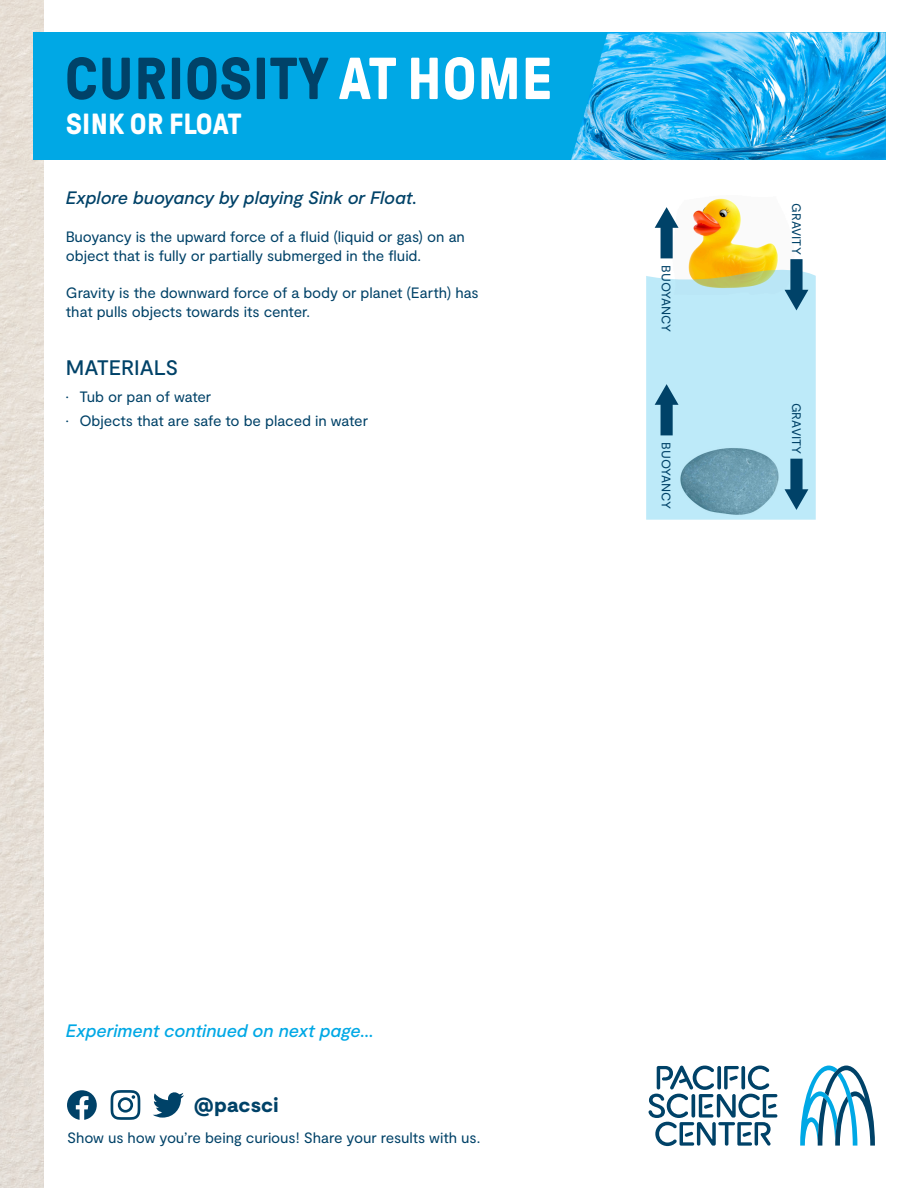
<style>
.page{position:relative;width:918px;height:1188px;background:#fff}
.page>*{position:absolute;margin:0;border:0;box-sizing:border-box;transform-origin:0 0}
.t1{font:700 59.1px "GT Pressura";letter-spacing:.01em;color:#004268}
.t2{font:700 29.1px "GT Pressura";letter-spacing:.01em;color:#fff}
.t3{font:500 21px "Moderat";letter-spacing:-.005em;color:#004268}
.t4{font:900 20.4px "Moderat";letter-spacing:.01em;color:#004268}
.t5{font:italic 500 18px "Moderat";letter-spacing:-.005em;color:#004268}
.t6{font:italic 500 18px "Moderat";letter-spacing:-.005em;color:#00a8e5}
.t7{font:15px/18.8px "Moderat";letter-spacing:-.005em;color:#004268}
.t8{font:12.45px "Moderat";letter-spacing:-.005em;color:#004268}
.s1{color:#fff}
</style>
<div class="page">
<img style="left:0;top:0;width:44px;height:1188px">
<div style="left:33px;top:32px;width:853px;height:128px;background:#00a8e5"></div>
<img style="left:571px;top:32px;width:315px;height:128px">
<img style="left:705px;top:198px;width:32px;height:9px">
<svg style="left:800px;top:1066px;width:75px;height:80px"></svg>
<svg style="left:648px;top:1065px;width:129px;height:81px"></svg>
<svg style="left:153px;top:1092px;width:31px;height:26px"></svg>
<svg style="left:111px;top:1090px;width:29px;height:30px"></svg>
<svg style="left:67px;top:1090px;width:30px;height:30px"></svg>
<svg style="left:646px;top:207px;width:170px;height:313px;background:#b8d8d7"></svg>
<h1 class="t1" style="left:65px;top:47px;width:489px">CURIOSITY <span class="s1">AT HOME</span></h1>
<h2 class="t2" style="left:66px;top:108px;width:177px">SINK OR FLOAT</h2>
<p class="t5" style="left:66px;top:188px;width:353px">Explore buoyancy by playing Sink or Float.</p>
<p class="t7" style="left:66px;top:228px;width:401px">Buoyancy is the upward force of a fluid (liquid or gas) on an object that is fully or partially submerged in the fluid.</p>
<p class="t7" style="left:66px;top:284px;width:414px">Gravity is the downward force of a body or planet (Earth) has that pulls objects towards its center.</p>
<h3 class="t3" style="left:66px;top:356px;width:114px">MATERIALS</h3>
<p class="t7" style="left:66px;top:388px;width:147px">• Tub or pan of water</p>
<p class="t7" style="left:66px;top:412px;width:304px">• Objects that are safe to be placed in water</p>
<p class="t8" style="left:674px;top:265px;width:68px;rotate:90deg">BUOYANCY</p>
<p class="t8" style="left:674px;top:442px;width:68px;rotate:90deg">BUOYANCY</p>
<p class="t8" style="left:804px;top:203px;width:53px;rotate:90deg">GRAVITY</p>
<p class="t8" style="left:804px;top:403px;width:53px;rotate:90deg">GRAVITY</p>
<p class="t6" style="left:66px;top:1021px;width:309px">Experiment continued on next page...</p>
<h3 class="t4" style="left:194px;top:1093px;width:86px">@pacsci</h3>
<p class="t7" style="left:67px;top:1129px;width:415px">Show us how you’re being curious! Share your results with us.</p>
</div>
